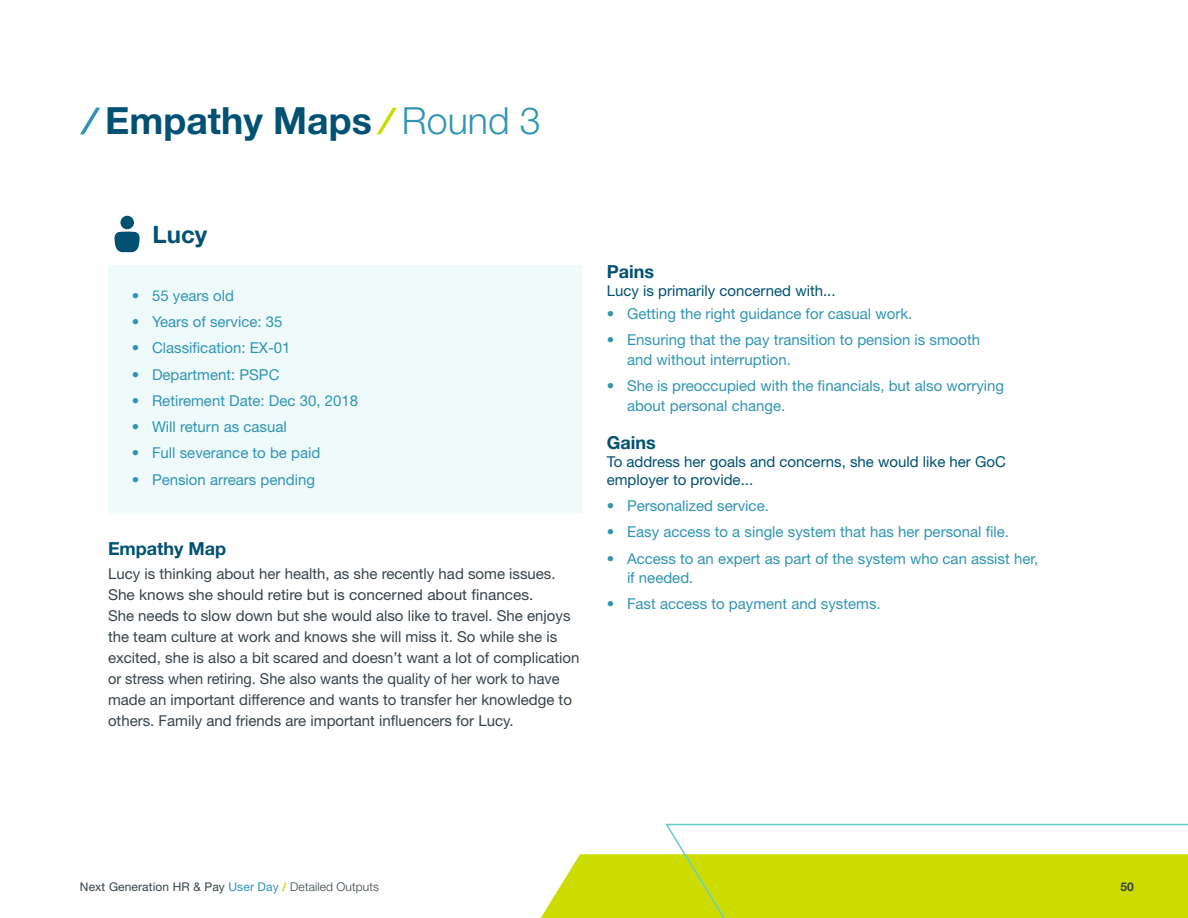
<style>
.page{position:relative;width:1188px;height:918px;background:#fff}
.page>*{position:absolute;margin:0;border:0;box-sizing:border-box;transform-origin:0 0}
.t1{font:700 37.5px "Helvetica Neue LT Std";color:#005172}
.t2{font:700 24px "Helvetica Neue LT Std";color:#005172}
.t3{font:700 18px "Helvetica Neue LT Std";color:#005172}
.t4{font:15px/19.5px "Helvetica Neue LT Std";color:#3095b4}
.t5{font:15px/21px "Helvetica Neue LT Std";color:#37434a}
.t6{font:15px/18px "Helvetica Neue LT Std";color:#005172}
.t7{font:12px "Helvetica Neue LT Std";letter-spacing:.01em;color:#37434a}
.t8{font:700 12px "Helvetica Neue LT Std";color:#37434a}
.s1{font-weight:300;color:#3095b4}
.s2{color:#3095b4}
.s3{font-weight:700;color:#ccdc00}
.s4{font-weight:300}
</style>
<div class="page">
<svg style="left:540px;top:854px;width:124px;height:64px"></svg>
<svg style="left:664px;top:823px;width:524px;height:95px"></svg>
<div style="left:108px;top:265px;width:473px;height:248px;background:#effafa"></div>
<svg style="left:80px;top:108px;width:20px;height:26px"></svg>
<svg style="left:377px;top:108px;width:20px;height:26px"></svg>
<svg style="left:114px;top:232px;width:26px;height:20px"></svg>
<div style="left:120px;top:216px;width:14px;height:13px;background:#025172;border-radius:50%"></div>
<h1 class="t1" style="left:105px;top:98px;width:437px">Empathy Maps <span class="s1">Round 3</span></h1>
<h2 class="t2" style="left:153px;top:220px;width:56px">Lucy</h2>
<p class="t4" style="left:132px;top:286px;width:104px">• 55 years old</p>
<p class="t4" style="left:132px;top:312px;width:152px">• Years of service: 35</p>
<p class="t4" style="left:132px;top:338px;width:160px">• Classification: EX-01</p>
<p class="t4" style="left:132px;top:364px;width:149px">• Department: PSPC</p>
<p class="t4" style="left:132px;top:391px;width:228px">• Retirement Date: Dec 30, 2018</p>
<p class="t4" style="left:132px;top:417px;width:156px">• Will return as casual</p>
<p class="t4" style="left:132px;top:443px;width:190px">• Full severance to be paid</p>
<p class="t4" style="left:132px;top:469px;width:185px">• Pension arrears pending</p>
<p class="t3" style="left:108px;top:537px;width:120px">Empathy Map</p>
<p class="t5" style="left:108px;top:563px;width:473px">Lucy is thinking about her health, as she recently had some issues.<br>She knows she should retire but is concerned about finances.<br>She needs to slow down but she would also like to travel. She enjoys the team culture at work and knows she will miss it. So while she is excited, she is also a bit scared and doesn’t want a lot of complication or stress when retiring. She also wants the quality of her work to have made an important difference and wants to transfer her knowledge to others. Family and friends are important influencers for Lucy.</p>
<p class="t3" style="left:607px;top:261px;width:49px">Pains</p>
<p class="t6" style="left:607px;top:282px;width:230px">Lucy is primarily concerned with...</p>
<p class="t4" style="left:607px;top:304px;width:307px">• Getting the right guidance for casual work.</p>
<p class="t4" style="left:627px;top:330px;width:355px;text-indent:-20px">• Ensuring that the pay transition to pension is smooth and without interruption.</p>
<p class="t4" style="left:627px;top:376px;width:379px;text-indent:-20px">• She is preoccupied with the financials, but also worrying about personal change.</p>
<p class="t3" style="left:607px;top:431px;width:50px">Gains</p>
<p class="t6" style="left:607px;top:452px;width:401px">To address her goals and concerns, she would like her GoC employer to provide...</p>
<p class="t4" style="left:607px;top:496px;width:164px">• Personalized service.</p>
<p class="t4" style="left:607px;top:522px;width:404px">• Easy access to a single system that has her personal file.</p>
<p class="t4" style="left:627px;top:548px;width:413px;text-indent:-20px">• Access to an expert as part of the system who can assist her, if needed.</p>
<p class="t4" style="left:607px;top:594px;width:275px">• Fast access to payment and systems.</p>
<p class="t7" style="left:80px;top:880px;width:300px">Next Generation HR &amp; Pay <span class="s2">User Day</span> <span class="s3">/</span> <span class="s4">Detailed Outputs</span></p>
<p class="t8" style="left:1121px;top:879px;width:15px">50</p>
</div>
